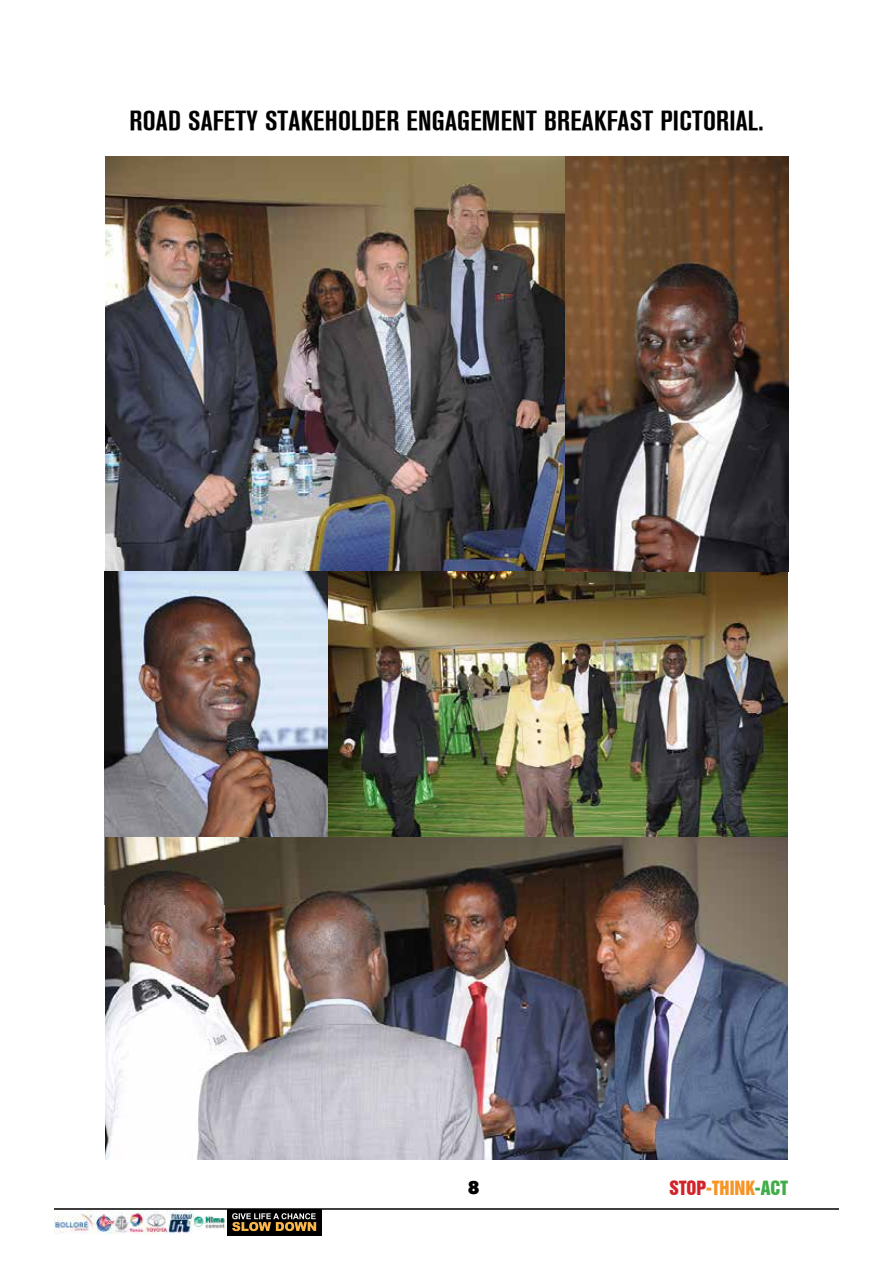
<style>
.page{position:relative;width:893px;height:1263px;background:#fff}
.page>*{position:absolute;margin:0;border:0;box-sizing:border-box;transform-origin:0 0}
.t1{font:27px "Akzidenz Grotesk BE Bold Cn";letter-spacing:.01em;color:#000}
.t2{font:18px "Swiss 921 BT Regular A";color:#f79426}
.t3{font:800 18px "Montreal";color:#000}
.s1{color:#d2232a}
.s2{color:#41ad49}
</style>
<div class="page">
<img style="left:54px;top:1210px;width:171px;height:24px">
<div style="left:228px;top:1209px;width:94px;height:26px;background:#000"></div>
<svg style="left:232px;top:1213px;width:84px;height:18px"></svg>
<hr style="left:54px;top:1208px;width:785px;height:2px;background:#000">
<img style="left:105px;top:156px;width:465px;height:416px">
<img style="left:327px;top:572px;width:461px;height:266px">
<img style="left:104px;top:572px;width:223px;height:332px">
<img style="left:566px;top:156px;width:222px;height:415px">
<img style="left:105px;top:838px;width:683px;height:321px">
<p class="t1" style="left:130px;top:105px;width:635px">ROAD SAFETY STAKEHOLDER ENGAGEMENT BREAKFAST PICTORIAL.</p>
<p class="t3" style="left:468px;top:1175px;width:13px">8</p>
<p class="t2" style="left:670px;top:1176px;width:120px"><span class="s1">STOP</span>-THINK<span class="s2">-ACT</span></p>
</div>
